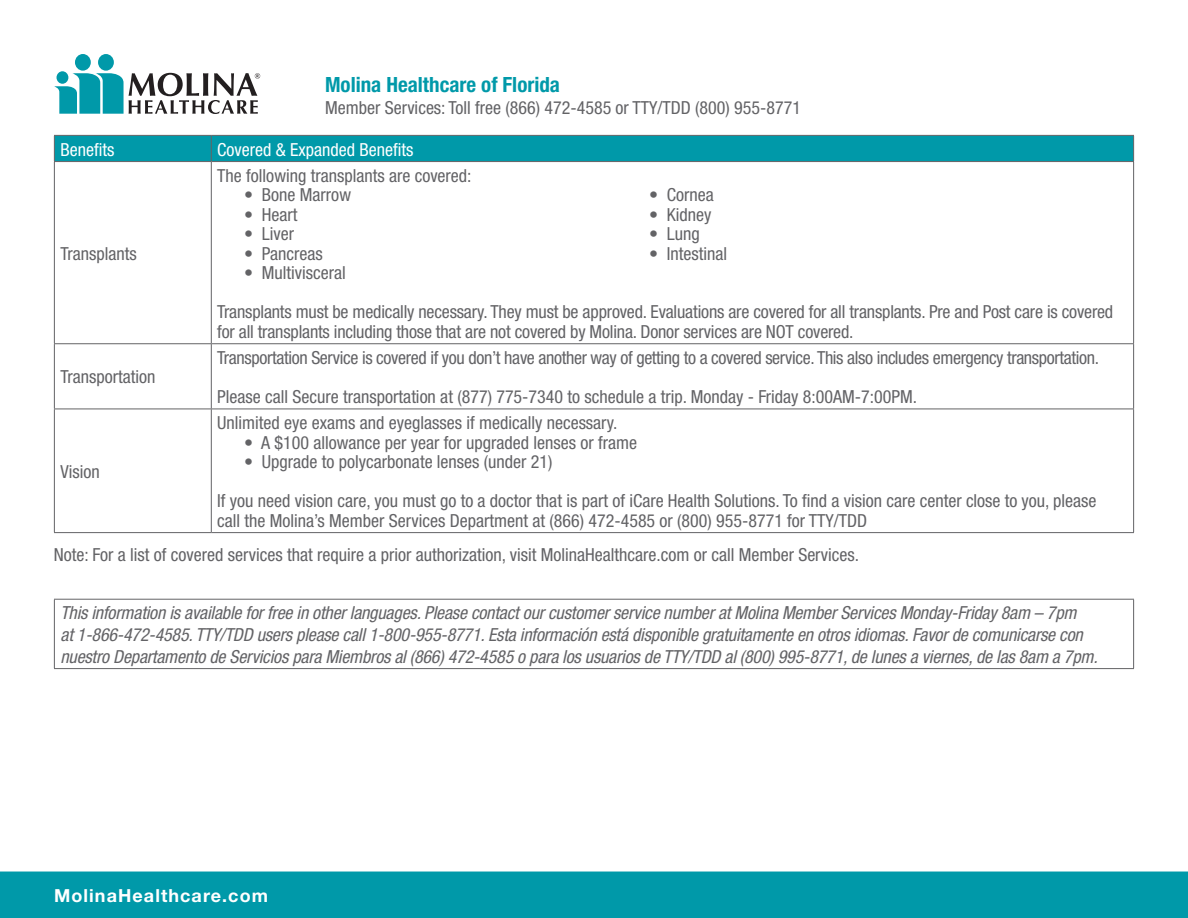
<style>
.page{position:relative;width:1188px;height:918px;background:#fff}
.page>*{position:absolute;margin:0;border:0;box-sizing:border-box;transform-origin:0 0}
.t1{font:700 condensed 21px "Helvetica Neue";color:#0099a9}
.t2{font:condensed 18px/19.5px "Helvetica Neue";color:#636366}
.t3{font:italic condensed 18px/21.6px "Helvetica Neue";letter-spacing:-.01em;color:#636366}
.t4{font:condensed 18px "Helvetica Neue";letter-spacing:-.02em;color:#636366}
.t5{font:condensed 18px "Helvetica Neue";color:#fff}
.t6{font:700 18px "Helvetica Neue LT Std";letter-spacing:.06em;color:#fff}
</style>
<div class="page">
<div style="left:98px;top:54px;width:16px;height:17px;background:#0099a9;border-radius:50%"></div>
<div style="left:75px;top:54px;width:16px;height:17px;background:#0099a9;border-radius:50%"></div>
<svg style="left:54px;top:73px;width:206px;height:41px"></svg>
<div style="left:57px;top:71px;width:11px;height:13px;background:#0099a9;border-radius:50%"></div>
<div style="left:0;top:872px;width:1188px;height:46px;background:#0099a9"></div>
<svg style="left:55px;top:162px;width:1078px;height:370px"></svg>
<hr style="left:54px;top:162px;width:1px;height:181px;background:#636366">
<hr style="left:211px;top:162px;width:1px;height:181px;background:#636366">
<hr style="left:1133px;top:162px;width:1px;height:181px;background:#636366">
<div style="left:54px;top:135px;width:1080px;height:26px;background:#0099a9"></div>
<hr style="left:54px;top:161px;width:157px;height:1px;background:#636366">
<hr style="left:211px;top:161px;width:923px;height:1px;background:#636366">
<hr style="left:54px;top:343px;width:157px;height:1px;background:#636366">
<hr style="left:54px;top:344px;width:1px;height:65px;background:#636366">
<hr style="left:211px;top:343px;width:923px;height:1px;background:#636366">
<hr style="left:211px;top:344px;width:1px;height:65px;background:#636366">
<hr style="left:1133px;top:344px;width:1px;height:65px;background:#636366">
<hr style="left:54px;top:409px;width:157px;height:1px;background:#636366">
<hr style="left:54px;top:409px;width:1px;height:123px;background:#636366">
<hr style="left:211px;top:409px;width:923px;height:1px;background:#636366">
<hr style="left:211px;top:409px;width:1px;height:123px;background:#636366">
<hr style="left:1133px;top:409px;width:1px;height:123px;background:#636366">
<hr style="left:54px;top:532px;width:157px;height:1px;background:#636366">
<hr style="left:211px;top:532px;width:923px;height:1px;background:#636366">
<hr style="left:54px;top:599px;width:1080px;height:1px;background:#636366">
<hr style="left:54px;top:600px;width:1px;height:68px;background:#636366">
<hr style="left:1133px;top:600px;width:1px;height:68px;background:#636366">
<hr style="left:54px;top:668px;width:1080px;height:1px;background:#636366">
<p class="t1" style="left:325px;top:72px;width:236px">Molina Healthcare of Florida</p>
<p class="t2" style="left:325px;top:98px;width:477px">Member Services: Toll free (866) 472-4585 or TTY/TDD (800) 955-8771</p>
<p class="t5" style="left:60px;top:139px;width:55px">Benefits</p>
<p class="t5" style="left:217px;top:139px;width:198px">Covered &amp; Expanded Benefits</p>
<p class="t2" style="left:60px;top:244px;width:78px">Transplants</p>
<p class="t2" style="left:60px;top:367px;width:97px">Transportation</p>
<p class="t2" style="left:217px;top:166px;width:256px">The following transplants are covered:</p>
<p class="t2" style="left:244px;top:185px;width:108px">• Bone Marrow</p>
<p class="t2" style="left:649px;top:185px;width:66px">• Cornea</p>
<p class="t2" style="left:244px;top:205px;width:55px">• Heart</p>
<p class="t2" style="left:649px;top:205px;width:64px">• Kidney</p>
<p class="t2" style="left:244px;top:224px;width:51px">• Liver</p>
<p class="t2" style="left:649px;top:224px;width:52px">• Lung</p>
<p class="t2" style="left:244px;top:243px;width:80px">• Pancreas</p>
<p class="t2" style="left:649px;top:243px;width:79px">• Intestinal</p>
<p class="t2" style="left:244px;top:263px;width:103px">• Multivisceral</p>
<p class="t2" style="left:217px;top:302px;width:898px">Transplants must be medically necessary. They must be approved. Evaluations are covered for all transplants. Pre and Post care is covered for all transplants including those that are not covered by Molina. Donor services are NOT covered.</p>
<p class="t4" style="left:217px;top:347px;width:883px">Transportation Service is covered if you don’t have another way of getting to a covered service. This also includes emergency transportation.</p>
<p class="t2" style="left:217px;top:387px;width:701px">Please call Secure transportation at (877) 775-7340 to schedule a trip. Monday - Friday 8:00AM-7:00PM.</p>
<p class="t2" style="left:217px;top:413px;width:402px">Unlimited eye exams and eyeglasses if medically necessary.</p>
<p class="t2" style="left:244px;top:432px;width:394px">• A $100 allowance per year for upgraded lenses or frame</p>
<p class="t2" style="left:244px;top:452px;width:310px">• Upgrade to polycarbonate lenses (under 21)</p>
<p class="t2" style="left:217px;top:491px;width:881px">If you need vision care, you must go to a doctor that is part of iCare Health Solutions. To find a vision care center close to you, please call the Molina’s Member Services Department at (866) 472-4585 or (800) 955-8771 for TTY/TDD</p>
<p class="t2" style="left:54px;top:545px;width:807px">Note: For a list of covered services that require a prior authorization, visit MolinaHealthcare.com or call Member Services.</p>
<p class="t2" style="left:60px;top:462px;width:41px">Vision</p>
<p class="t3" style="left:60px;top:602px;width:1024px">This information is available for free in other languages. Please contact our customer service number at Molina Member Services Monday-Friday 8am – 7pm at 1-866-472-4585. TTY/TDD users please call 1-800-955-8771. Esta información está disponible gratuitamente en otros idiomas. Favor de comunicarse con</p>
<p class="t3" style="left:60px;top:645px;width:1039px">nuestro Departamento de Servicios para Miembros al (866) 472-4585 o para los usuarios de TTY/TDD al (800) 995-8771, de lunes a viernes, de las 8am a 7pm.</p>
<p class="t6" style="left:54px;top:884px;width:216px">MolinaHealthcare.com</p>
</div>
